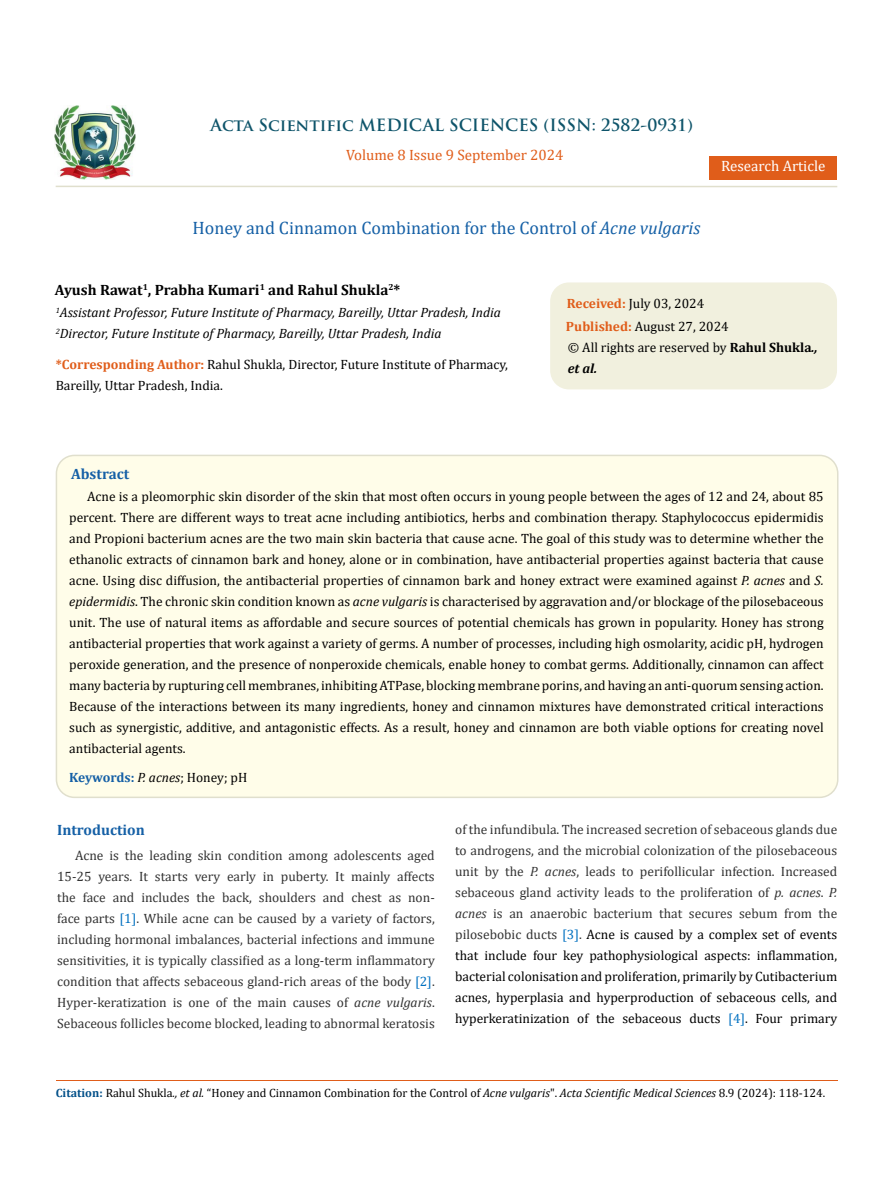
<style>
.page{position:relative;width:893px;height:1191px;background:#fff}
.page>*{position:absolute;margin:0;border:0;box-sizing:border-box;transform-origin:0 0}
.t1{font:18px "Cambria";color:#1560a6}
.t2{font:700 16.5px "Trajan Pro";color:#0e546a}
.t3{font:700 15px "Cambria";color:#000}
.t4{font:15px "Cambria";color:#e05d1a}
.t5{font:700 15px "Cambria";color:#1560a6}
.t6{font:15px "Cambria";color:#fff}
.t7{font:13.5px/21px "Cambria";color:#000}
.t8{font:13.5px/21px "Cambria";color:#333;text-align:justify}
.t9{font:italic 13.5px/21px "Cambria";color:#000}
.t10{font:700 13.5px "Cambria";letter-spacing:-.015em;color:#1560a6}
.t11{font:12px "Cambria";color:#000}
.s1{font-style:italic}
.s2{font-weight:700;color:#e05d1a}
.s3{font-weight:700}
.s4{font-weight:700;font-style:italic}
.s5{font-weight:400;font-style:italic;color:#000}
.s6{font-weight:400;color:#000}
.s7{color:#0070c0}
.s8{color:#000}
.s9{font-weight:700;color:#035089}
</style>
<div class="page">
<img style="left:55px;top:106px;width:80px;height:73px">
<div style="left:709px;top:157px;width:128px;height:23px;background:#e05d1a"></div>
<div style="left:551px;top:283px;width:285px;height:106px;background:#f1f0de;border-radius:18px"></div>
<div style="left:550px;top:282px;width:287px;height:107px;border:2px solid #f1f0de;border-radius:18px"></div>
<div style="left:56px;top:455px;width:782px;height:342px;background:#fffde9;border-radius:18px"></div>
<div style="left:56px;top:455px;width:782px;height:343px;border:2px solid #e0dfcd;border-radius:18px"></div>
<hr style="left:56px;top:1080px;width:781px;height:1px;background:#e05d1a">
<hr style="left:56px;top:186px;width:781px;height:1px;background:#e0dfcd">
<p class="t2" style="left:210px;top:115px;width:484px">Acta Scientific MEDICAL SCIENCES (ISSN: 2582-0931)</p>
<p class="t4" style="left:346px;top:146px;width:219px">Volume 8 Issue 9 September 2024</p>
<h1 class="t1" style="left:193px;top:217px;width:509px">Honey and Cinnamon Combination for the Control of <span class="s1">Acne vulgaris</span></h1>
<p class="t6" style="left:721px;top:157px;width:106px">Research Article</p>
<p class="t3" style="left:55px;top:279px;width:347px">Ayush Rawat<sup>1</sup>, Prabha Kumari<sup>1</sup> and Rahul Shukla<sup>2</sup>*</p>
<p class="t9" style="left:56px;top:302px;width:447px"><sup>1</sup>Assistant Professor, Future Institute of Pharmacy, Bareilly, Uttar Pradesh, India<br><sup>2</sup>Director, Future Institute of Pharmacy, Bareilly, Uttar Pradesh, India</p>
<p class="t7" style="left:56px;top:354px;width:454px"><span class="s2">*Corresponding Author:</span> Rahul Shukla, Director, Future Institute of Pharmacy,<br>Bareilly, Uttar Pradesh, India.</p>
<p class="t7" style="left:566px;top:292px;width:164px;line-height:23px"><span class="s2">Received:</span> July 03, 2024<br><span class="s2">Published:</span> August 27, 2024</p>
<p class="t7" style="left:568px;top:337px;width:251px">© All rights are reserved by <span class="s3">Rahul Shukla</span><span class="s4">., et al.</span></p>
<p class="t5" style="left:71px;top:463px;width:60px">Abstract</p>
<p class="t7" style="left:69px;top:486px;width:756px;text-align:justify;text-indent:18px">Acne is a pleomorphic skin disorder of the skin that most often occurs in young people between the ages of 12 and 24, about 85 percent. There are different ways to treat acne including antibiotics, herbs and combination therapy. Staphylococcus epidermidis and Propioni bacterium acnes are the two main skin bacteria that cause acne. The goal of this study was to determine whether the ethanolic extracts of cinnamon bark and honey, alone or in combination, have antibacterial properties against bacteria that cause acne. Using disc diffusion, the antibacterial properties of cinnamon bark and honey extract were examined against <span class="s1">P. acnes</span> and <span class="s1">S. epidermidis</span>. The chronic skin condition known as <span class="s1">acne vulgaris</span> is characterised by aggravation and/or blockage of the pilosebaceous unit. The use of natural items as affordable and secure sources of potential chemicals has grown in popularity. Honey has strong antibacterial properties that work against a variety of germs. A number of processes, including high osmolarity, acidic pH, hydrogen peroxide generation, and the presence of nonperoxide chemicals, enable honey to combat germs. Additionally, cinnamon can affect many bacteria by rupturing cell membranes, inhibiting ATPase, blocking membrane porins, and having an anti-quorum sensing action.<br>Because of the interactions between its many ingredients, honey and cinnamon mixtures have demonstrated critical interactions such as synergistic, additive, and antagonistic effects. As a result, honey and cinnamon are both viable options for creating novel antibacterial agents.</p>
<p class="t10" style="left:69px;top:767px;width:180px">Keywords: <span class="s5">P. acnes</span><span class="s6">; Honey; pH</span></p>
<p class="t5" style="left:57px;top:819px;width:89px">Introduction</p>
<p class="t8" style="left:57px;top:845px;width:379px;text-indent:18px">Acne is the leading skin condition among adolescents aged 15-25 years. It starts very early in puberty. It mainly affects the face and includes the back, shoulders and chest as non&shy;face parts <span class="s7">[1]</span>. While acne can be caused by a variety of factors, including hormonal imbalances, bacterial infections and immune sensitivities, it is typically classified as a long-term inflammatory condition that affects sebaceous gland-rich areas of the body <span class="s7">[2]</span>.<br>Hyper-keratization is one of the main causes of <span class="s1">acne vulgaris</span>.<br>Sebaceous follicles become blocked, leading to abnormal keratosis</p>
<p class="t8" style="left:455px;top:819px;width:384px">of the infundibula. The increased secretion of sebaceous glands due to androgens, and the microbial colonization of the pilosebaceous unit by the <span class="s1">P. acnes</span>, leads to perifollicular infection. Increased sebaceous gland activity leads to the proliferation of <span class="s1">p. acnes</span>. <span class="s1">P. acnes</span> is an anaerobic bacterium that secures sebum from the pilosebobic ducts <span class="s7">[3]</span>. <span class="s8">Acne is caused by a complex set of events that include four key pathophysiological aspects: inflammation, bacterial colonisation and proliferation, primarily by Cutibacterium acnes, hyperplasia and hyperproduction of sebaceous cells, and hyperkeratinization of the sebaceous ducts</span> <span class="s7">[4]</span><span class="s8">. Four primary</span></p>
<p class="t11" style="left:56px;top:1086px;width:771px"><span class="s9">Citation:</span> Rahul Shukla<span class="s1">., et al.</span> “Honey and Cinnamon Combination for the Control of <span class="s1">Acne vulgaris</span>". <span class="s1">Acta Scientific Medical Sciences</span> 8.9 (2024): 118-124.</p>
</div>
